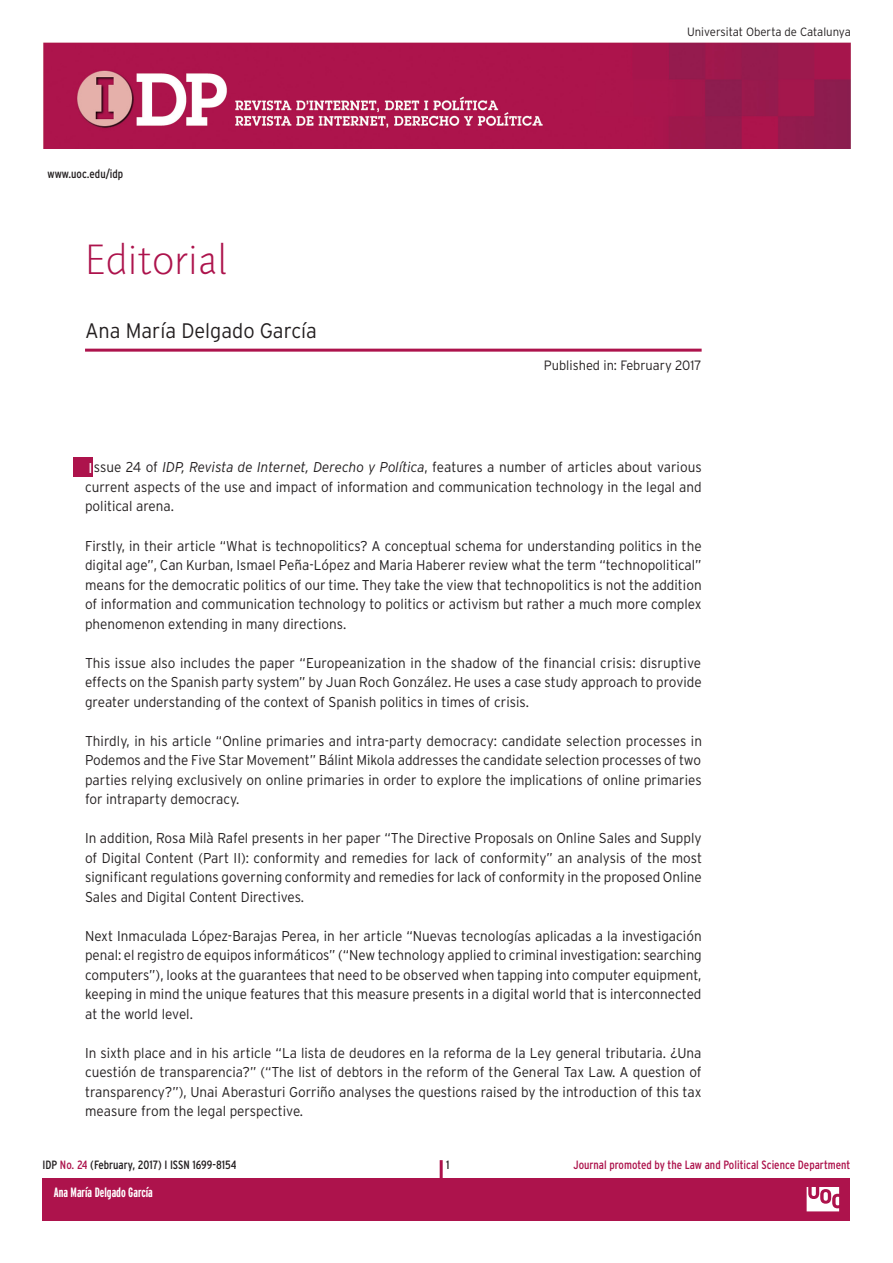
<style>
.page{position:relative;width:893px;height:1263px;background:#fff}
.page>*{position:absolute;margin:0;border:0;box-sizing:border-box;transform-origin:0 0}
.TITOL_ARTICLE{font:300 40.5px "Pragma ND";color:#ad134c}
.AUTOR{font:300 21px "Interstate";color:#231f20;scale:.95 1}
.TEXTGENERAL{font:300 14.25px/19.5px "Interstate";color:#231f20;text-align:justify;scale:.95 1}
.DATESARTICLES{font:300 13.5px "Interstate";color:#231f20;scale:.95 1}
.Autor_peu_pagina{font:700 extra-condensed 13.5px "Interstate";color:#fff}
.t1{font:condensed 12px "Interstate";color:#231f20}
.t2{font:condensed 12px "Interstate";color:#ad134c}
.TEXTSUMARI{font:300 12px "Interstate";color:#231f20;scale:.95 1}
.s1{font-weight:400;color:#fff}
.s2{font-style:italic}
.s3{color:#ad134c}
</style>
<div class="page">
<img style="left:43px;top:43px;width:807px;height:106px">
<div style="left:43px;top:1178px;width:807px;height:42px;background:#ad134c"></div>
<hr style="left:440px;top:1160px;width:3px;height:44px;background:#ad134c">
<svg style="left:806px;top:1187px;width:34px;height:25px"></svg>
<hr style="left:85px;top:349px;width:617px;height:3px;background:#ad134c">
<div style="left:73px;top:457px;width:19px;height:19px;background:#ad134c"></div>
<p class="t1" style="left:48px;top:167px;width:77px">www.uoc.edu/idp</p>
<p class="TITOL_ARTICLE" style="left:85px;top:235px;width:144px">Editorial</p>
<p class="AUTOR" style="left:85px;top:319px;width:246px">Ana María Delgado García</p>
<p class="TEXTSUMARI" style="left:687px;top:25px;width:174px">Universitat Oberta de Catalunya</p>
<p class="DATESARTICLES" style="left:544px;top:358px;width:167px">Published in: February 2017</p>
<p class="TEXTGENERAL" style="left:85px;top:458px;width:651px"><span class="s1">I</span>ssue 24 of <span class="s2">IDP, Revista de Internet, Derecho y Política</span>, features a number of articles about various current aspects of the use and impact of information and communication technology in the legal and political arena.</p>
<p class="TEXTGENERAL" style="left:85px;top:536px;width:651px">Firstly, in their article “What is technopolitics? A conceptual schema for understanding politics in the digital age”, Can Kurban, Ismael Peña-López and Maria Haberer review what the term “technopolitical” means for the democratic politics of our time. They take the view that technopolitics is not the addition of information and communication technology to politics or activism but rather a much more complex phenomenon extending in many directions.</p>
<p class="TEXTGENERAL" style="left:85px;top:653px;width:651px">This issue also includes the paper “Europeanization in the shadow of the financial crisis: disruptive effects on the Spanish party system” by Juan Roch González. He uses a case study approach to provide greater understanding of the context of Spanish politics in times of crisis.</p>
<p class="TEXTGENERAL" style="left:85px;top:731px;width:651px">Thirdly, in his article “Online primaries and intra-party democracy: candidate selection processes in Podemos and the Five Star Movement” Bálint Mikola addresses the candidate selection processes of two parties relying exclusively on online primaries in order to explore the implications of online primaries for intraparty democracy.</p>
<p class="TEXTGENERAL" style="left:85px;top:828px;width:651px">In addition, Rosa Milà Rafel presents in her paper “The Directive Proposals on Online Sales and Supply of Digital Content (Part II): conformity and remedies for lack of conformity” an analysis of the most significant regulations governing conformity and remedies for lack of conformity in the proposed Online Sales and Digital Content Directives.</p>
<p class="TEXTGENERAL" style="left:85px;top:926px;width:651px">Next Inmaculada López-Barajas Perea, in her article “Nuevas tecnologías aplicadas a la investigación penal: el registro de equipos informáticos” (“New technology applied to criminal investigation: searching computers”), looks at the guarantees that need to be observed when tapping into computer equipment, keeping in mind the unique features that this measure presents in a digital world that is interconnected at the world level.</p>
<p class="TEXTGENERAL" style="left:85px;top:1043px;width:650px">In sixth place and in his article “La lista de deudores en la reforma de la Ley general tributaria. ¿Una cuestión de transparencia?” (“The list of debtors in the reform of the General Tax Law. A question of transparency?”), Unai Aberasturi Gorriño analyses the questions raised by the introduction of this tax measure from the legal perspective.</p>
<p class="t1" style="left:446px;top:1158px;width:5px">1</p>
<p class="t1" style="left:43px;top:1158px;width:195px">IDP <span class="s3">No. 24</span> (February, 2017) I ISSN 1699-8154</p>
<p class="t2" style="left:573px;top:1158px;width:279px">Journal promoted by the Law and Political Science Department</p>
<p class="Autor_peu_pagina" style="left:54px;top:1185px;width:101px">Ana María Delgado García</p>
</div>
